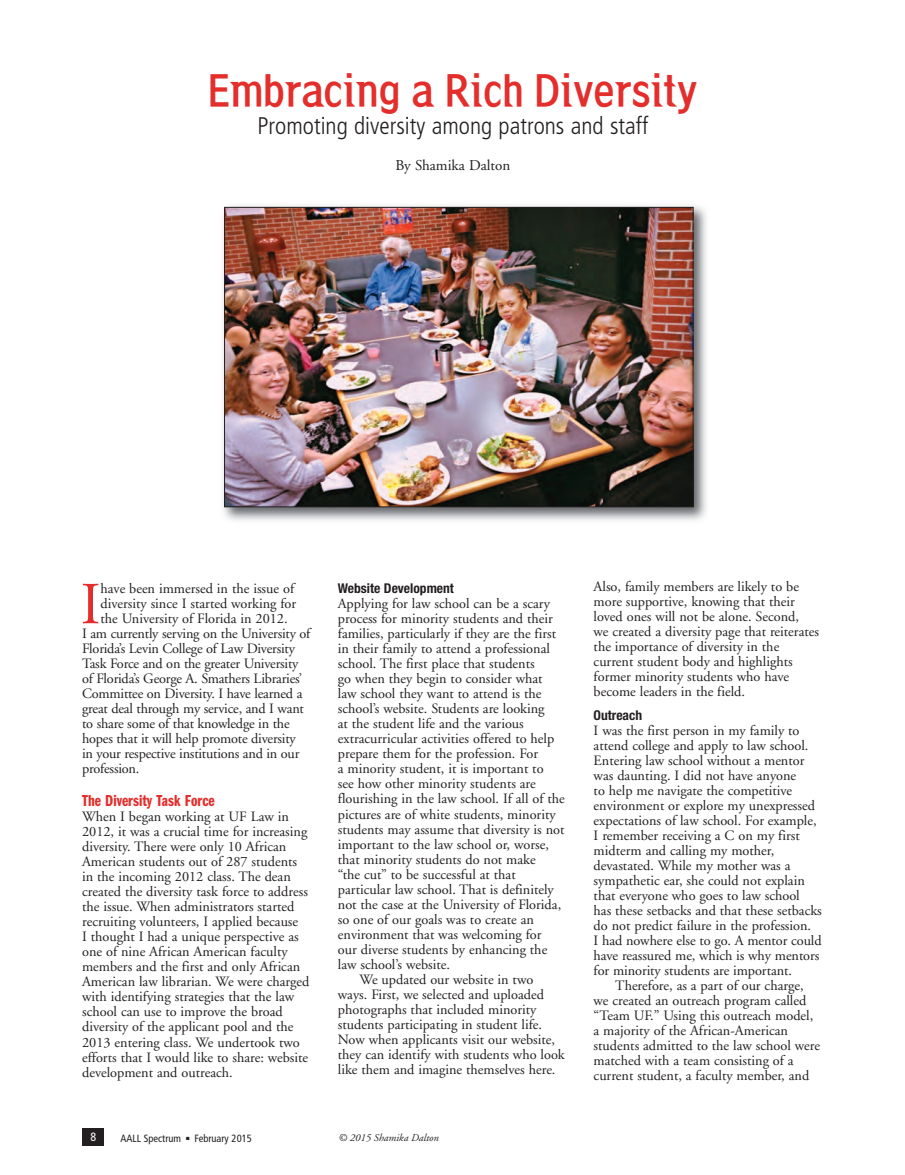
<style>
.page{position:relative;width:905px;height:1175px;background:#fff}
.page>*{position:absolute;margin:0;border:0;box-sizing:border-box;transform-origin:0 0}
.t1{font:59.4px "Adobe Garamond";color:#e32e2c}
.t2{font:700 48px "Clique Wedge";color:#e32e2c}
.t3{font:300 condensed 24px "Frutiger";color:#231f20}
.t4{font:600 extra-condensed 16.5px "Franklin Gothic Itc T";color:#e32e2c}
.t5{font:15px "Adobe Garamond";color:#231f20}
.t6{font:14.25px/15px "Adobe Garamond";color:#231f20}
.t7{font:700 condensed 13.5px "Helvetica Neue";color:#231f20}
.t8{font:condensed 12px "Frutiger";color:#fff}
.t9{font:condensed 10.5px "Frutiger";color:#231f20}
.t10{font:italic 10.5px "Adobe Garamond";color:#231f20}
</style>
<div class="page">
<img style="left:82px;top:205px;width:625px;height:941px">
<h2 class="t2" style="left:208px;top:74px;width:491px">Embracing a Rich Diversity</h2>
<h3 class="t3" style="left:257px;top:116px;width:392px">Promoting diversity among patrons and staff</h3>
<p class="t5" style="left:395px;top:160px;width:116px">By Shamika Dalton</p>
<h1 class="t1" style="left:80px;top:580px;width:22px">I</h1>
<p class="t6" style="left:100px;top:582px;width:195px">have been immersed in the issue of</p>
<p class="t6" style="left:100px;top:597px;width:197px">diversity since I started working for</p>
<p class="t6" style="left:100px;top:612px;width:189px">the University of Florida in 2012.</p>
<p class="t6" style="left:82px;top:627px;width:230px">I am currently serving on the University of</p>
<p class="t6" style="left:82px;top:642px;width:214px">Florida’s Levin College of Law Diversity</p>
<p class="t6" style="left:82px;top:657px;width:218px">Task Force and on the greater University</p>
<p class="t6" style="left:82px;top:672px;width:222px">of Florida’s George A. Smathers Libraries’</p>
<p class="t6" style="left:82px;top:687px;width:222px">Committee on Diversity. I have learned a</p>
<p class="t6" style="left:82px;top:702px;width:223px">great deal through my service, and I want</p>
<p class="t6" style="left:82px;top:717px;width:209px">to share some of that knowledge in the</p>
<p class="t6" style="left:82px;top:732px;width:215px">hopes that it will help promote diversity</p>
<p class="t6" style="left:82px;top:747px;width:219px">in your respective institutions and in our</p>
<p class="t6" style="left:82px;top:762px;width:59px">profession.</p>
<p class="t4" style="left:82px;top:795px;width:134px">The Diversity Task Force</p>
<p class="t6" style="left:82px;top:810px;width:229px">When I began working at UF Law in 2012, it was a crucial time for increasing diversity. There were only 10 African American students out of 287 students in the incoming 2012 class. The dean created the diversity task force to address the issue. When administrators started recruiting volunteers, I applied because<br>I thought I had a unique perspective as one of nine African American faculty members and the first and only African American law librarian. We were charged with identifying strategies that the law school can use to improve the broad diversity of the applicant pool and the 2013 entering class. We undertook two efforts that I would like to share: website development and outreach.</p>
<p class="t7" style="left:338px;top:577px;width:118px">Website Development</p>
<p class="t6" style="left:338px;top:597px;width:214px">Applying for law school can be a scary</p>
<p class="t6" style="left:338px;top:612px;width:216px">process for minority students and their</p>
<p class="t6" style="left:338px;top:627px;width:220px">families, particularly if they are the first</p>
<p class="t6" style="left:338px;top:642px;width:213px">in their family to attend a professional</p>
<p class="t6" style="left:338px;top:657px;width:198px">school. The first place that students</p>
<p class="t6" style="left:338px;top:672px;width:206px">go when they begin to consider what</p>
<p class="t6" style="left:338px;top:687px;width:205px">law school they want to attend is the</p>
<p class="t6" style="left:338px;top:702px;width:208px">school’s website. Students are looking</p>
<p class="t6" style="left:338px;top:717px;width:187px">at the student life and the various</p>
<p class="t6" style="left:338px;top:732px;width:218px">extracurricular activities offered to help</p>
<p class="t6" style="left:338px;top:747px;width:202px">prepare them for the profession. For</p>
<p class="t6" style="left:338px;top:762px;width:207px">a minority student, it is important to</p>
<p class="t6" style="left:338px;top:777px;width:199px">see how other minority students are</p>
<p class="t6" style="left:338px;top:792px;width:228px">flourishing in the law school. If all of the</p>
<p class="t6" style="left:338px;top:807px;width:219px">pictures are of white students, minority</p>
<p class="t6" style="left:338px;top:822px;width:228px">students may assume that diversity is not</p>
<p class="t6" style="left:338px;top:837px;width:212px">important to the law school or, worse,</p>
<p class="t6" style="left:338px;top:852px;width:199px">that minority students do not make</p>
<p class="t6" style="left:338px;top:867px;width:179px">“the cut” to be successful at that</p>
<p class="t6" style="left:338px;top:882px;width:217px">particular law school. That is definitely</p>
<p class="t6" style="left:338px;top:897px;width:225px">not the case at the University of Florida,</p>
<p class="t6" style="left:338px;top:912px;width:198px">so one of our goals was to create an</p>
<p class="t6" style="left:338px;top:927px;width:205px">environment that was welcoming for</p>
<p class="t6" style="left:338px;top:942px;width:211px">our diverse students by enhancing the</p>
<p class="t6" style="left:338px;top:957px;width:114px">law school’s website.</p>
<p class="t6" style="left:359px;top:972px;width:175px">We updated our website in two</p>
<p class="t6" style="left:338px;top:987px;width:207px">ways. First, we selected and uploaded</p>
<p class="t6" style="left:338px;top:1002px;width:200px">photographs that included minority</p>
<p class="t6" style="left:338px;top:1017px;width:206px">students participating in student life.</p>
<p class="t6" style="left:338px;top:1032px;width:218px">Now when applicants visit our website,</p>
<p class="t6" style="left:338px;top:1047px;width:228px">they can identify with students who look</p>
<p class="t6" style="left:338px;top:1062px;width:219px">like them and imagine themselves here.</p>
<p class="t8" style="left:90px;top:1131px;width:7px">8</p>
<p class="t9" style="left:120px;top:1133px;width:62px">AALL Spectrum</p>
<p class="t9" style="left:186px;top:1133px;width:67px">■ February 2015</p>
<p class="t10" style="left:338px;top:1133px;width:102px">© 2015 Shamika Dalton</p>
<p class="t6" style="left:593px;top:580px;width:227px">Also, family members are likely to be more supportive, knowing that their loved ones will not be alone. Second,<br>we created a diversity page that reiterates the importance of diversity in the current student body and highlights former minority students who have become leaders in the field.</p>
<p class="t7" style="left:593px;top:703px;width:50px">Outreach</p>
<p class="t6" style="left:593px;top:723px;width:230px">I was the first person in my family to attend college and apply to law school.<br>Entering law school without a mentor was daunting. I did not have anyone<br>to help me navigate the competitive environment or explore my unexpressed expectations of law school. For example, I remember receiving a C on my first midterm and calling my mother, devastated. While my mother was a sympathetic ear, she could not explain that everyone who goes to law school<br>has these setbacks and that these setbacks do not predict failure in the profession.<br>I had nowhere else to go. A mentor could have reassured me, which is why mentors for minority students are important.</p>
<p class="t6" style="left:593px;top:979px;width:228px;text-indent:22px">Therefore, as a part of our charge, we created an outreach program called “Team UF.” Using this outreach model, a majority of the African-American students admitted to the law school were matched with a team consisting of a current student, a faculty member, and</p>
</div>
